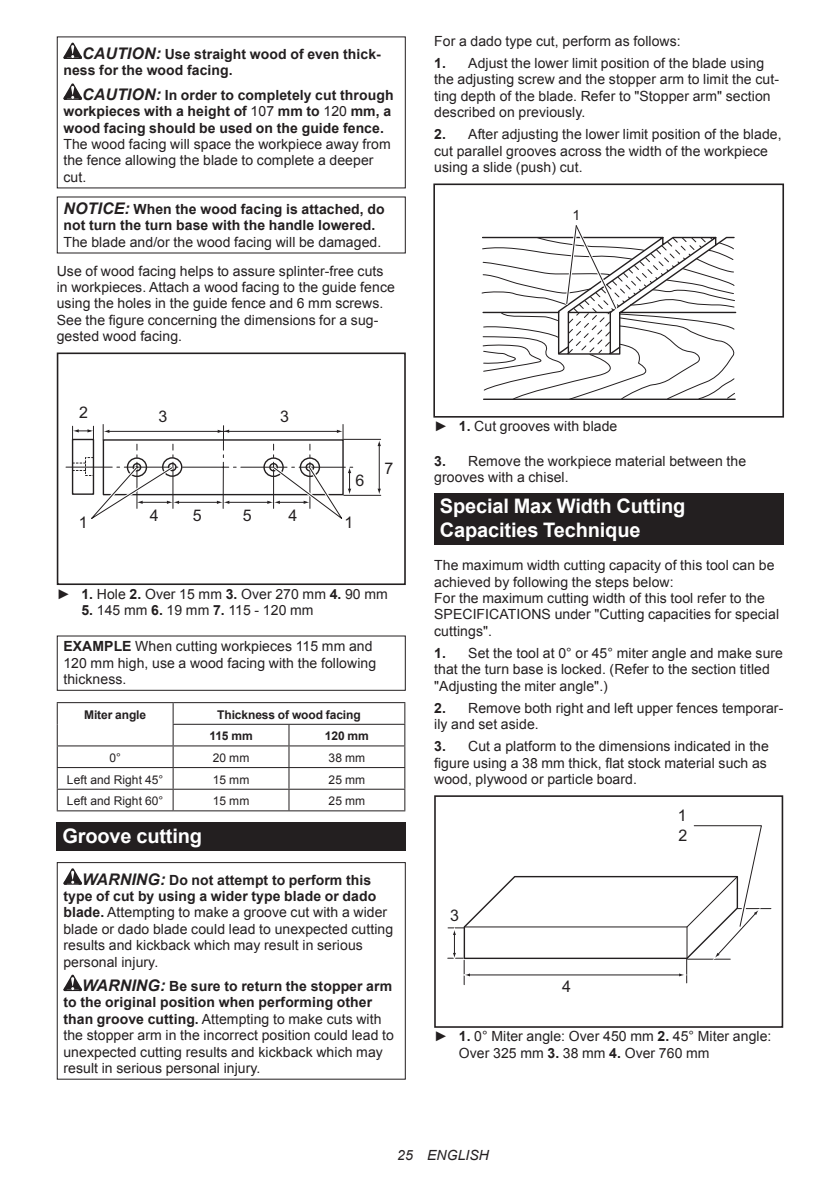
<style>
.page{position:relative;width:840px;height:1191px;background:#fff}
.page>*{position:absolute;margin:0;border:0;box-sizing:border-box;transform-origin:0 0}
.t1{font:700 20px/23.4px "Arial";letter-spacing:-.01em;color:#fff}
.t2{font:16px/20.6px "Arial";color:#231f20}
.t3{font:14px/16.4px "Arial";letter-spacing:.005em;color:#231f20}
.t4{font:700 14px/16.4px "Arial";letter-spacing:.005em;color:#231f20}
.t5{font:italic 14px "Arial";letter-spacing:.005em;color:#231f20}
.t6{font:12px "Arial";letter-spacing:.005em;color:#231f20}
.t7{font:700 12px/21.6px "Arial";letter-spacing:-.01em;color:#231f20}
.s1{font-style:italic;font-size:16px}
.s2{font-weight:400}
.s3{font-weight:700}
.s4{font-weight:700;font-style:italic;font-size:16px}
</style>
<div class="page">
<svg style="left:63px;top:43px;width:19px;height:16px"></svg>
<svg style="left:63px;top:83px;width:19px;height:17px"></svg>
<div style="left:57px;top:352px;width:348px;height:233px;border:2px solid #231f20"></div>
<hr style="left:378px;top:443px;width:1px;height:47px;background:#231f20">
<hr style="left:343px;top:439px;width:37px;height:1px;background:#231f20">
<hr style="left:343px;top:495px;width:37px;height:1px;background:#231f20">
<svg style="left:66px;top:424px;width:287px;height:95px"></svg>
<div style="left:57px;top:635px;width:348px;height:56px;border:1px solid #231f20"></div>
<hr style="left:57px;top:702px;width:116px;height:1px;background:#231f20">
<hr style="left:173px;top:702px;width:116px;height:1px;background:#231f20">
<hr style="left:289px;top:702px;width:116px;height:1px;background:#231f20">
<hr style="left:172px;top:724px;width:117px;height:1px;background:#231f20">
<hr style="left:289px;top:724px;width:116px;height:1px;background:#231f20">
<hr style="left:57px;top:745px;width:116px;height:1px;background:#231f20">
<hr style="left:173px;top:745px;width:116px;height:1px;background:#231f20">
<hr style="left:289px;top:745px;width:116px;height:1px;background:#231f20">
<hr style="left:57px;top:767px;width:116px;height:1px;background:#231f20">
<hr style="left:173px;top:767px;width:116px;height:1px;background:#231f20">
<hr style="left:289px;top:767px;width:116px;height:1px;background:#231f20">
<hr style="left:57px;top:788px;width:116px;height:1px;background:#231f20">
<svg style="left:57px;top:703px;width:1px;height:107px"></svg>
<hr style="left:173px;top:788px;width:116px;height:1px;background:#231f20">
<svg style="left:172px;top:703px;width:1px;height:107px"></svg>
<hr style="left:289px;top:788px;width:116px;height:1px;background:#231f20">
<svg style="left:288px;top:725px;width:1px;height:85px"></svg>
<svg style="left:404px;top:703px;width:1px;height:107px"></svg>
<hr style="left:57px;top:810px;width:116px;height:1px;background:#231f20">
<hr style="left:173px;top:810px;width:116px;height:1px;background:#231f20">
<hr style="left:289px;top:810px;width:116px;height:1px;background:#231f20">
<div style="left:57px;top:822px;width:348px;height:29px;background:#231f20"></div>
<svg style="left:63px;top:868px;width:19px;height:16px"></svg>
<svg style="left:63px;top:974px;width:19px;height:17px"></svg>
<div style="left:57px;top:862px;width:348px;height:217px;border:1px solid #231f20"></div>
<div style="left:433px;top:183px;width:350px;height:234px;border:2px solid #231f20"></div>
<svg style="left:483px;top:355px;width:253px;height:45px"></svg>
<hr style="left:483px;top:398px;width:251px;height:2px;background:#231f20">
<svg style="left:481px;top:225px;width:255px;height:130px"></svg>
<div style="left:434px;top:493px;width:348px;height:52px;background:#231f20"></div>
<div style="left:434px;top:795px;width:348px;height:232px;border:2px solid #231f20"></div>
<hr style="left:737px;top:908px;width:33px;height:1px;background:#231f20">
<svg style="left:447px;top:825px;width:318px;height:159px"></svg>
<p class="t4" style="left:63px;top:46px;width:319px;text-indent:19px"><span class="s1">CAUTION:</span> Use straight wood of even thick&shy;ness for the wood facing.</p>
<p class="t4" style="left:63px;top:87px;width:331px;text-indent:19px"><span class="s1">CAUTION:</span> In order to completely cut through workpieces with a height of <span class="s2">107</span> mm to <span class="s2">120</span> mm, a wood facing should be used on the guide fence.</p>
<p class="t3" style="left:63px;top:136px;width:328px">The wood facing will space the workpiece away from the fence allowing the blade to complete a deeper cut.</p>
<p class="t4" style="left:63px;top:201px;width:322px"><span class="s1">NOTICE:</span> When the wood facing is attached, do not turn the turn base with the handle lowered.</p>
<p class="t3" style="left:57px;top:228px;width:328px;line-height:28.8px;text-align:center">The blade and/or the wood facing will be damaged.<br>Use of wood facing helps to assure splinter-free cuts</p>
<p class="t3" style="left:57px;top:279px;width:339px">in workpieces. Attach a wood facing to the guide fence using the holes in the guide fence and 6 mm screws.<br>See the figure concerning the dimensions for a sug&shy;gested wood facing.</p>
<p class="t2" style="left:79px;top:402px;width:10px">2</p>
<p class="t2" style="left:158px;top:406px;width:10px">3</p>
<p class="t2" style="left:280px;top:406px;width:10px">3</p>
<p class="t2" style="left:355px;top:470px;width:10px">6</p>
<p class="t2" style="left:150px;top:505px;width:10px">4</p>
<p class="t2" style="left:193px;top:505px;width:10px">5</p>
<p class="t2" style="left:243px;top:505px;width:10px">5</p>
<p class="t2" style="left:288px;top:505px;width:10px">4</p>
<p class="t2" style="left:79px;top:512px;width:10px">1</p>
<p class="t2" style="left:344px;top:512px;width:10px">1</p>
<p class="t2" style="left:384px;top:458px;width:10px">7</p>
<p class="t3" style="left:57px;top:585px;width:332px">► <span class="s3">1.</span> Hole <span class="s3">2.</span> Over 15 mm <span class="s3">3.</span> Over 270 mm <span class="s3">4.</span> 90 mm</p>
<p class="t3" style="left:81px;top:602px;width:233px"><span class="s3">5.</span> 145 mm <span class="s3">6.</span> 19 mm <span class="s3">7.</span> 115 - 120 mm</p>
<p class="t3" style="left:63px;top:638px;width:314px"><span class="s3">EXAMPLE</span> When cutting workpieces 115 mm and<br>120 mm high, use a wood facing with the following thickness.</p>
<p class="t7" style="left:84px;top:704px;width:64px">Miter angle</p>
<p class="t7" style="left:209px;top:704px;width:153px;text-indent:8px">Thickness of wood facing<br>115 mm</p>
<p class="t7" style="left:325px;top:725px;width:45px">120 mm</p>
<p class="t6" style="left:109px;top:750px;width:13px">0°</p>
<p class="t6" style="left:212px;top:750px;width:38px">20 mm</p>
<p class="t6" style="left:328px;top:750px;width:38px">38 mm</p>
<p class="t6" style="left:67px;top:771px;width:98px">Left and Right 45°</p>
<p class="t6" style="left:212px;top:771px;width:38px">15 mm</p>
<p class="t6" style="left:328px;top:771px;width:38px">25 mm</p>
<p class="t6" style="left:67px;top:793px;width:98px">Left and Right 60°</p>
<p class="t6" style="left:212px;top:793px;width:38px">15 mm</p>
<p class="t6" style="left:328px;top:793px;width:38px">25 mm</p>
<h1 class="t1" style="left:62px;top:824px;width:141px">Groove cutting</h1>
<p class="t3" style="left:63px;top:871px;width:331px;text-indent:19px"><span class="s4">WARNING:</span> <span class="s3">Do not attempt to perform this type of cut by using a wider type blade or dado blade.</span> Attempting to make a groove cut with a wider blade or dado blade could lead to unexpected cutting results and kickback which may result in serious personal injury.</p>
<p class="t3" style="left:63px;top:978px;width:332px;text-indent:19px"><span class="s4">WARNING:</span> <span class="s3">Be sure to return the stopper arm to the original position when performing other than groove cutting.</span> Attempting to make cuts with the stopper arm in the incorrect position could lead to unexpected cutting results and kickback which may result in serious personal injury.</p>
<p class="t3" style="left:434px;top:33px;width:248px">For a dado type cut, perform as follows:</p>
<p class="t3" style="left:434px;top:55px;width:346px"><span class="s3">1.</span> Adjust the lower limit position of the blade using the adjusting screw and the stopper arm to limit the cut&shy;ting depth of the blade. Refer to "Stopper arm" section described on previously.</p>
<p class="t3" style="left:434px;top:126px;width:349px"><span class="s3">2.</span> After adjusting the lower limit position of the blade, cut parallel grooves across the width of the workpiece using a slide (push) cut.</p>
<p class="t3" style="left:572px;top:207px;width:9px">1</p>
<p class="t3" style="left:434px;top:418px;width:185px">► <span class="s3">1.</span> Cut grooves with blade</p>
<p class="t3" style="left:434px;top:453px;width:313px"><span class="s3">3.</span> Remove the workpiece material between the grooves with a chisel.</p>
<h1 class="t1" style="left:439px;top:495px;width:247px">Special Max Width Cutting<br>Capacities Technique</h1>
<p class="t3" style="left:434px;top:557px;width:346px">The maximum width cutting capacity of this tool can be achieved by following the steps below:<br>For the maximum cutting width of this tool refer to the SPECIFICATIONS under "Cutting capacities for special cuttings".</p>
<p class="t3" style="left:434px;top:645px;width:350px"><span class="s3">1.</span> Set the tool at 0° or 45° miter angle and make sure that the turn base is locked. (Refer to the section titled "Adjusting the miter angle".)</p>
<p class="t3" style="left:434px;top:699px;width:350px"><span class="s3">2.</span> Remove both right and left upper fences temporar&shy;ily and set aside.</p>
<p class="t3" style="left:434px;top:738px;width:336px"><span class="s3">3.</span> Cut a platform to the dimensions indicated in the figure using a 38 mm thick, flat stock material such as wood, plywood or particle board.</p>
<p class="t2" style="left:677px;top:805px;width:11px">1<br>2</p>
<p class="t2" style="left:450px;top:904px;width:10px">3</p>
<p class="t2" style="left:562px;top:976px;width:10px">4</p>
<p class="t3" style="left:458px;top:1028px;width:314px;text-indent:-25px">► <span class="s3">1.</span> 0° Miter angle: Over 450 mm <span class="s3">2.</span> 45° Miter angle:<br>Over 325 mm <span class="s3">3.</span> 38 mm <span class="s3">4.</span> Over 760 mm</p>
<p class="t5" style="left:397px;top:1146px;width:93px">25 ENGLISH</p>
</div>
